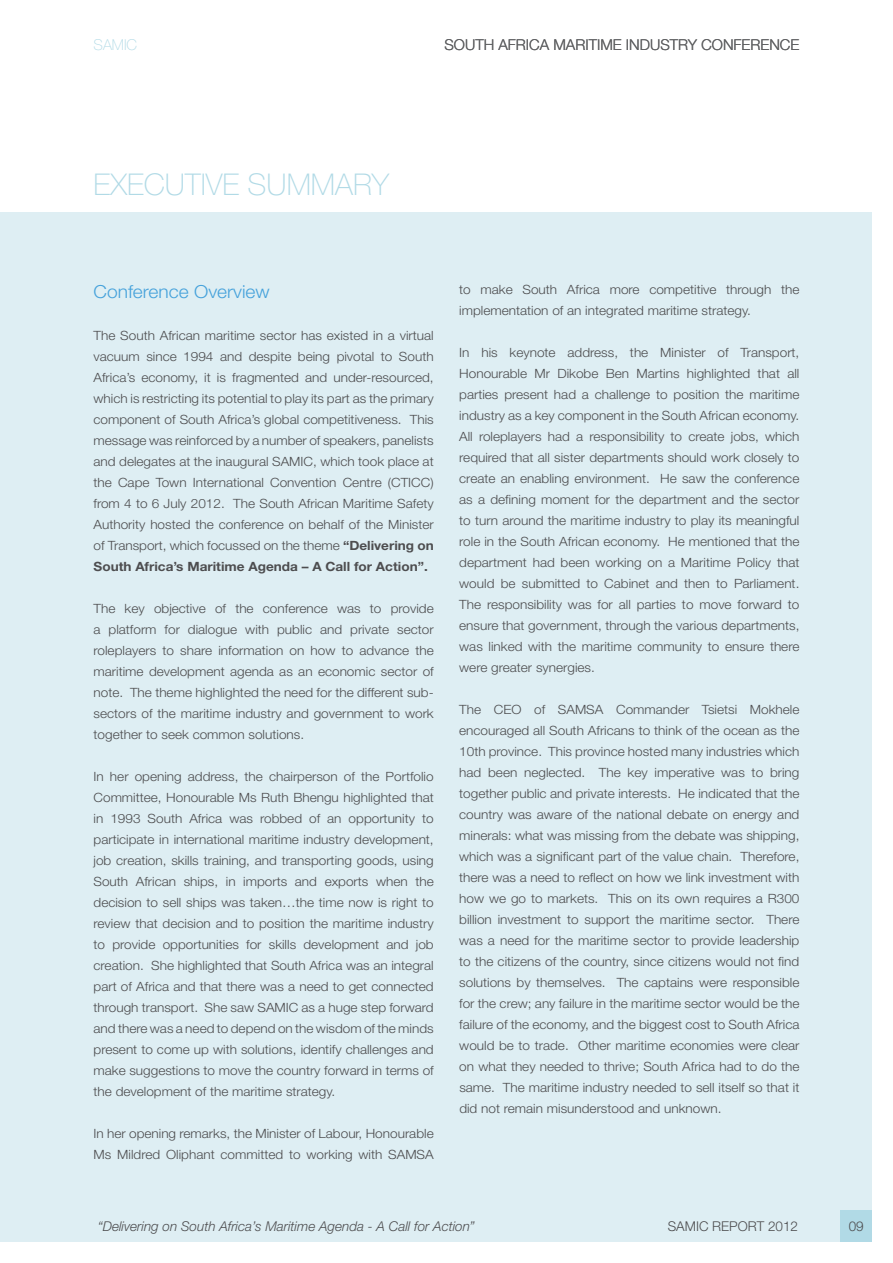
<style>
.page{position:relative;width:893px;height:1263px;background:#fff}
.page>*{position:absolute;margin:0;border:0;box-sizing:border-box;transform-origin:0 0}
.t1{font:100 30px "Helvetica Neue LT Std";color:#b1dae6}
.t2{font:300 18px "Helvetica Neue LT Std";color:#46a2db;scale:1.07 1}
.t3{font:300 15px "Helvetica Neue LT Std";color:#606163}
.t4{font:100 15px "Helvetica Neue LT Std";color:#b1dae6}
.t5{font:italic 300 13.5px "Helvetica Neue LT Std";color:#4d4d4f}
.t6{font:300 13.5px "Helvetica Neue LT Std";color:#4d4d4f}
.t7{font:300 12.75px/21px "Helvetica Neue LT Std";color:#4d4d4f;text-align:justify;scale:1.07 1}
.s1{font-weight:700}
</style>
<div class="page">
<div style="left:0;top:212px;width:872px;height:1030px;background:#deeef3"></div>
<div style="left:841px;top:1211px;width:31px;height:31px;background:#b1dae6"></div>
<p class="t4" style="left:94px;top:36px;width:45px">SAMIC</p>
<p class="t3" style="left:444px;top:35px;width:356px">SOUTH AFRICA MARITIME INDUSTRY CONFERENCE</p>
<h1 class="t1" style="left:94px;top:167px;width:297px">EXECUTIVE SUMMARY</h1>
<h2 class="t2" style="left:94px;top:280px;width:166px">Conference Overview</h2>
<p class="t7" style="left:94px;top:324px;width:319px">The South African maritime sector has existed in a virtual vacuum since 1994 and despite being pivotal to South Africa’s economy, it is fragmented and under-resourced, which is restricting its potential to play its part as the primary component of South Africa’s global competitiveness. This message was reinforced by a number of speakers, panelists and delegates at the inaugural SAMIC, which took place at the Cape Town International Convention Centre (CTICC) from 4 to 6 July 2012. The South African Maritime Safety Authority hosted the conference on behalf of the Minister of Transport, which focussed on the theme <span class="s1">“Delivering on South Africa’s Maritime Agenda – A Call for Action”.</span></p>
<p class="t7" style="left:94px;top:597px;width:319px">The key objective of the conference was to provide a platform for dialogue with public and private sector roleplayers to share information on how to advance the maritime development agenda as an economic sector of note. The theme highlighted the need for the different sub&shy;sectors of the maritime industry and government to work together to seek common solutions.</p>
<p class="t7" style="left:94px;top:765px;width:319px">In her opening address, the chairperson of the Portfolio Committee, Honourable Ms Ruth Bhengu highlighted that in 1993 South Africa was robbed of an opportunity to participate in international maritime industry development, job creation, skills training, and transporting goods, using South African ships, in imports and exports when the decision to sell ships was taken…the time now is right to review that decision and to position the maritime industry to provide opportunities for skills development and job creation. She highlighted that South Africa was an integral part of Africa and that there was a need to get connected through transport. She saw SAMIC as a huge step forward and there was a need to depend on the wisdom of the minds present to come up with solutions, identify challenges and make suggestions to move the country forward in terms of the development of the maritime strategy.</p>
<p class="t7" style="left:94px;top:1122px;width:319px">In her opening remarks, the Minister of Labour, Honourable<br>Ms Mildred Oliphant committed to working with SAMSA</p>
<p class="t7" style="left:459px;top:279px;width:319px">to make South Africa more competitive through the implementation of an integrated maritime strategy.</p>
<p class="t7" style="left:459px;top:342px;width:319px">In his keynote address, the Minister of Transport, Honourable Mr Dikobe Ben Martins highlighted that all parties present had a challenge to position the maritime industry as a key component in the South African economy.<br>All roleplayers had a responsibility to create jobs, which required that all sister departments should work closely to create an enabling environment. He saw the conference as a defining moment for the department and the sector to turn around the maritime industry to play its meaningful role in the South African economy. He mentioned that the department had been working on a Maritime Policy that would be submitted to Cabinet and then to Parliament.<br>The responsibility was for all parties to move forward to ensure that government, through the various departments, was linked with the maritime community to ensure there were greater synergies.</p>
<p class="t7" style="left:459px;top:699px;width:319px">The CEO of SAMSA Commander Tsietsi Mokhele encouraged all South Africans to think of the ocean as the 10th province. This province hosted many industries which had been neglected. The key imperative was to bring together public and private interests. He indicated that the country was aware of the national debate on energy and minerals: what was missing from the debate was shipping, which was a significant part of the value chain. Therefore, there was a need to reflect on how we link investment with how we go to markets. This on its own requires a R300 billion investment to support the maritime sector. There was a need for the maritime sector to provide leadership to the citizens of the country, since citizens would not find solutions by themselves. The captains were responsible for the crew; any failure in the maritime sector would be the failure of the economy, and the biggest cost to South Africa would be to trade. Other maritime economies were clear on what they needed to thrive; South Africa had to do the same. The maritime industry needed to sell itself so that it did not remain misunderstood and unknown.</p>
<p class="t5" style="left:98px;top:1218px;width:379px">“Delivering on South Africa’s Maritime Agenda - A Call for Action”</p>
<p class="t6" style="left:668px;top:1218px;width:132px">SAMIC REPORT 2012</p>
<p class="t6" style="left:849px;top:1218px;width:17px">09</p>
</div>
